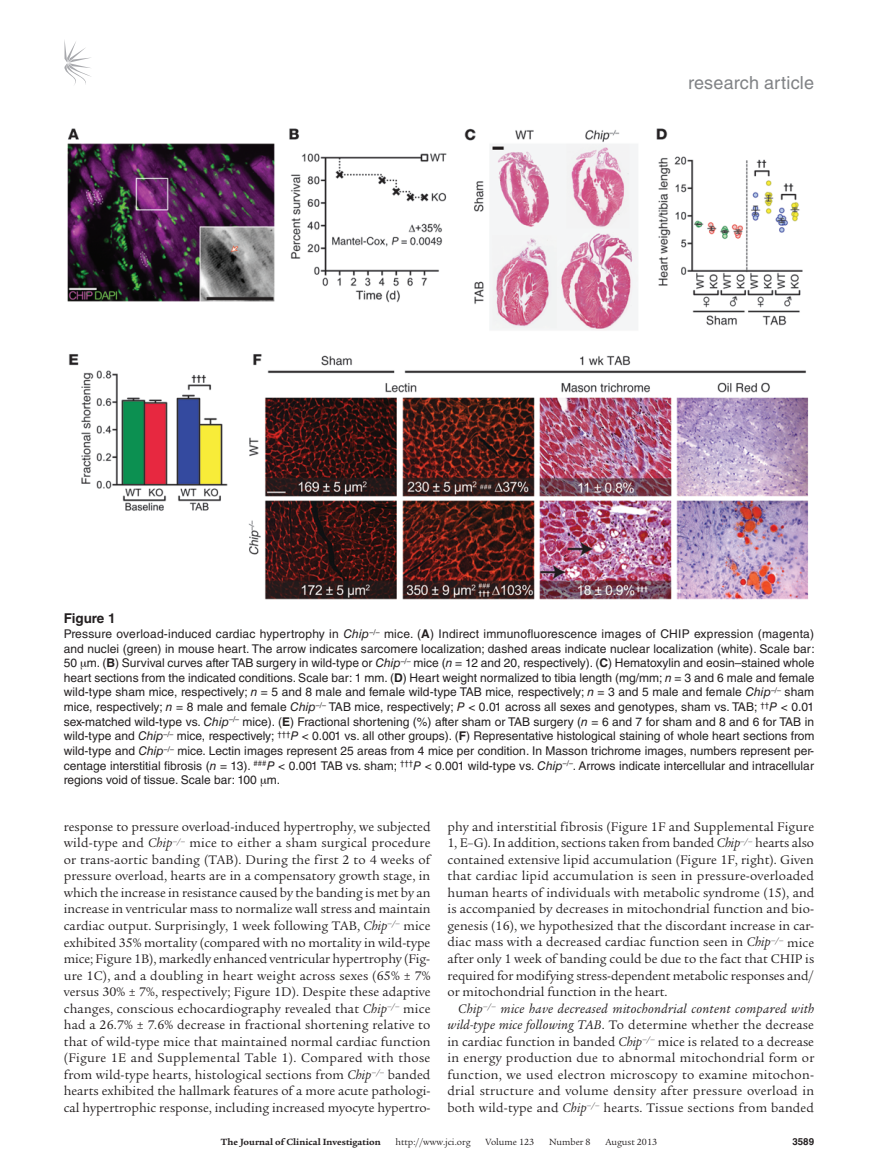
<style>
.page{position:relative;width:878px;height:1175px;background:#fff}
.page>*{position:absolute;margin:0;border:0;box-sizing:border-box;transform-origin:0 0}
.t1{font:18px "Helvetica LT Std";letter-spacing:.01em;color:#808285}
.t2{font:13.5px/16.5px "Legacy Serif Std";color:#231f20;text-align:justify}
.t3{font:700 13.5px "Helvetica LT Std";color:#231f20}
.t4{font:12px/14.7px "Helvetica LT Std";color:#231f20;text-align:justify}
.t5{font:9.75px "Legacy Serif Std";color:#231f20}
.t6{font:700 9.75px "Legacy Serif Std";color:#231f20}
.t7{font:700 9.75px "Helvetica LT Std";color:#231f20}
.s1{font-style:italic}
.s2{font-weight:700}
</style>
<div class="page">
<svg style="left:64px;top:40px;width:27px;height:45px"></svg>
<img style="left:67px;top:128px;width:742px;height:472px">
<h1 class="t1" style="left:688px;top:73px;width:127px">research article</h1>
<p class="t3" style="left:64px;top:610px;width:53px">Figure 1</p>
<p class="t4" style="left:64px;top:626px;width:752px">Pressure overload-induced cardiac hypertrophy in <span class="s1">Chip</span><sup>–/–</sup> mice. (<span class="s2">A</span>) Indirect immunofluorescence images of CHIP expression (magenta) and nuclei (green) in mouse heart. The arrow indicates sarcomere localization; dashed areas indicate nuclear localization (white). Scale bar:<br>50 m. (<span class="s2">B</span>) Survival curves after TAB surgery in wild-type or <span class="s1">Chip</span><sup>–/–</sup> mice (<span class="s1">n</span> = 12 and 20, respectively). (<span class="s2">C</span>) Hematoxylin and eosin–stained whole heart sections from the indicated conditions. Scale bar: 1 mm. (<span class="s2">D</span>) Heart weight normalized to tibia length (mg/mm; <span class="s1">n</span> = 3 and 6 male and female wild-type sham mice, respectively; <span class="s1">n</span> = 5 and 8 male and female wild-type TAB mice, respectively; <span class="s1">n</span> = 3 and 5 male and female <span class="s1">Chip</span><sup>–/–</sup> sham mice, respectively; <span class="s1">n</span> = 8 male and female <span class="s1">Chip</span><sup>–/–</sup> TAB mice, respectively; <span class="s1">P</span> &lt; 0.01 across all sexes and genotypes, sham vs. TAB; <sup>††</sup><span class="s1">P</span> &lt; 0.01 sex-matched wild-type vs. <span class="s1">Chip</span><sup>–/–</sup> mice). (<span class="s2">E</span>) Fractional shortening (%) after sham or TAB surgery (<span class="s1">n</span> = 6 and 7 for sham and 8 and 6 for TAB in wild-type and <span class="s1">Chip</span><sup>–/–</sup> mice, respectively; <sup>†††</sup><span class="s1">P</span> &lt; 0.001 vs. all other groups). (<span class="s2">F</span>) Representative histological staining of whole heart sections from wild-type and <span class="s1">Chip</span><sup>–/–</sup> mice. Lectin images represent 25 areas from 4 mice per condition. In Masson trichrome images, numbers represent per&shy;centage interstitial fibrosis (<span class="s1">n</span> = 13). <sup>###</sup><span class="s1">P</span> &lt; 0.001 TAB vs. sham; <sup>†††</sup><span class="s1">P</span> &lt; 0.001 wild-type vs. <span class="s1">Chip</span><sup>–/–</sup>. Arrows indicate intercellular and intracellular regions void of tissue. Scale bar: 100 m.</p>
<p class="t2" style="left:64px;top:818px;width:368px">response to pressure overload-induced hypertrophy, we subjected wild-type and <span class="s1">Chip</span><sup>–/–</sup> mice to either a sham surgical procedure or trans-aortic banding (TAB). During the first 2 to 4 weeks of pressure overload, hearts are in a compensatory growth stage, in which the increase in resistance caused by the banding is met by an increase in ventricular mass to normalize wall stress and maintain cardiac output. Surprisingly, 1 week following TAB, <span class="s1">Chip</span><sup>–/–</sup> mice exhibited 35% mortality (compared with no mortality in wild-type mice; Figure 1B), markedly enhanced ventricular hypertrophy (Fig&shy;ure 1C), and a doubling in heart weight across sexes (65% ± 7% versus 30% ± 7%, respectively; Figure 1D). Despite these adaptive changes, conscious echocardiography revealed that <span class="s1">Chip</span><sup>–/–</sup> mice had a 26.7% ± 7.6% decrease in fractional shortening relative to that of wild-type mice that maintained normal cardiac function (Figure 1E and Supplemental Table 1). Compared with those from wild-type hearts, histological sections from <span class="s1">Chip</span><sup>–/–</sup> banded hearts exhibited the hallmark features of a more acute pathologi&shy;cal hypertrophic response, including increased myocyte hypertro-</p>
<p class="t2" style="left:447px;top:818px;width:368px">phy and interstitial fibrosis (Figure 1F and Supplemental Figure 1, E–G). In addition, sections taken from banded <span class="s1">Chip</span><sup>–/–</sup> hearts also contained extensive lipid accumulation (Figure 1F, right). Given that cardiac lipid accumulation is seen in pressure-overloaded human hearts of individuals with metabolic syndrome (15), and is accompanied by decreases in mitochondrial function and bio&shy;genesis (16), we hypothesized that the discordant increase in car&shy;diac mass with a decreased cardiac function seen in <span class="s1">Chip</span><sup>–/–</sup> mice after only 1 week of banding could be due to the fact that CHIP is required for modifying stress-dependent metabolic responses and/ or mitochondrial function in the heart.</p>
<p class="t2" style="left:447px;top:1000px;width:368px;text-indent:11px"><span class="s1">Chip</span><sup>–/–</sup> <span class="s1">mice have decreased mitochondrial content compared with wild-type mice following TAB</span>. To determine whether the decrease in cardiac function in banded <span class="s1">Chip</span><sup>–/–</sup> mice is related to a decrease in energy production due to abnormal mitochondrial form or function, we used electron microscopy to examine mitochon&shy;drial structure and volume density after pressure overload in both wild-type and <span class="s1">Chip</span><sup>–/–</sup> hearts. Tissue sections from banded</p>
<p class="t6" style="left:221px;top:1135px;width:161px">The Journal of Clinical Investigation</p>
<p class="t5" style="left:395px;top:1136px;width:77px">http://www.jci.org</p>
<p class="t5" style="left:485px;top:1136px;width:50px">Volume 123</p>
<p class="t5" style="left:549px;top:1136px;width:43px">Number 8</p>
<p class="t5" style="left:605px;top:1136px;width:53px">August 2013</p>
<p class="t7" style="left:792px;top:1135px;width:23px">3589</p>
</div>
